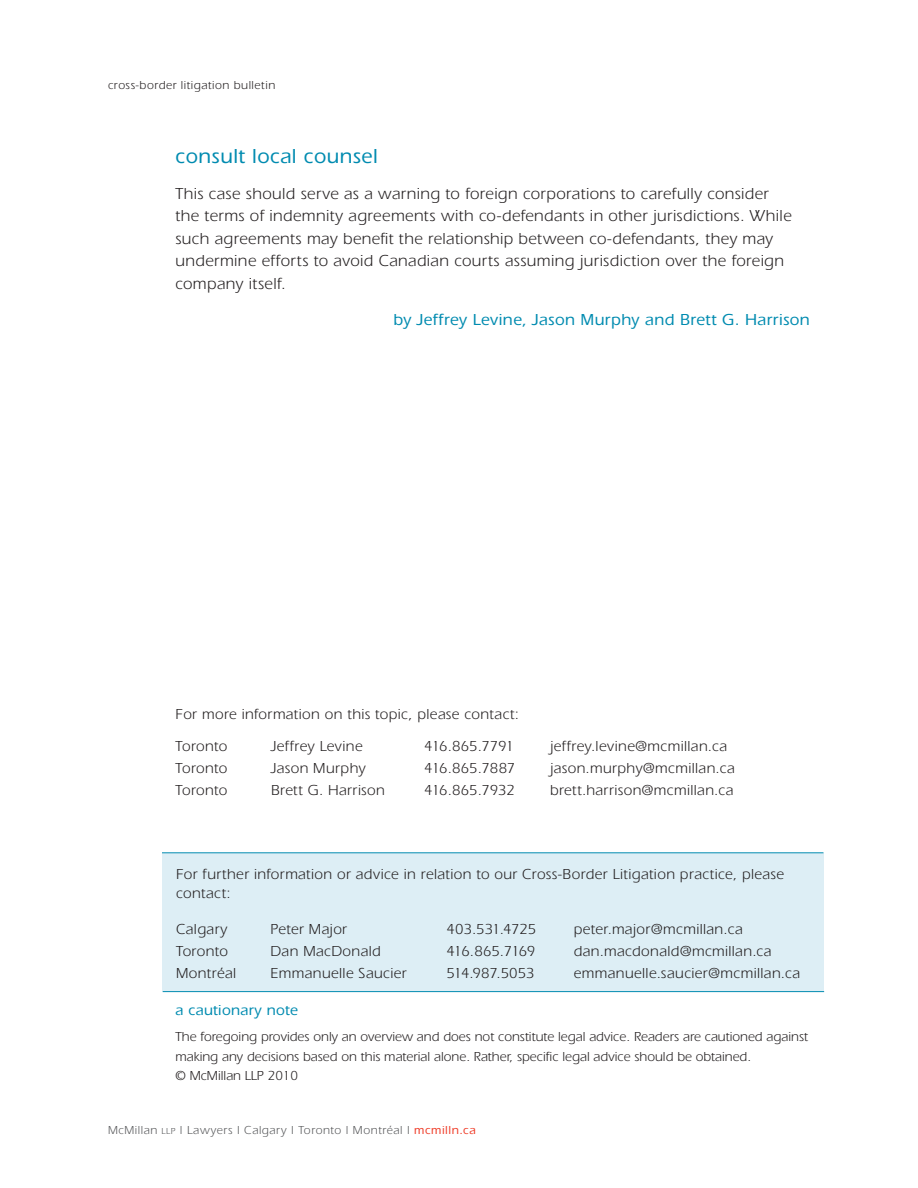
<style>
.page{position:relative;width:918px;height:1188px;background:#fff}
.page>*{position:absolute;margin:0;border:0;box-sizing:border-box;transform-origin:0 0}
.Paragraph_Text_1{font:500 21px "Mc Millan";letter-spacing:.02em;color:#008bb0}
.Paragraph_Text_1-2{font:16.5px/22.5px "Mc Millan";letter-spacing:.02em;color:#231f20}
.Authors{font:500 16.5px "Mc Millan";letter-spacing:.025em;color:#008bb0}
.Contact_Information{font:15px/19.5px "Mc Millan";letter-spacing:.025em;color:#231f20}
.Contact_Information-2{font:15px "Mc Millan";letter-spacing:-.015em;color:#231f20}
.Contact_Information-3{font:15px "Mc Millan";letter-spacing:-.005em;color:#231f20}
.Cautionary_Note_Titl{font:500 15px "Mc Millan";letter-spacing:.02em;color:#008bb0}
.Contact_Information-4{font:15px "Mc Millan";letter-spacing:-.06em;color:#231f20}
.Cautionary_Note_Text{font:13.5px/19.5px "Mc Millan";color:#231f20}
.t1{font:12px "Mc Millan";letter-spacing:.045em;color:#57585a}
.Footer_Text{font:12px "Mc Millan";letter-spacing:.045em;color:#231f20}
.s1{font-size:9px}
.s2{font-weight:500;color:#ef3e2a}
</style>
<div class="page">
<div style="left:162px;top:853px;width:662px;height:137px;background:#ddeef5"></div>
<hr style="left:162px;top:852px;width:662px;height:1px;background:#008bb0">
<hr style="left:163px;top:991px;width:661px;height:1px;background:#008bb0">
<p class="Footer_Text" style="left:108px;top:78px;width:169px">cross-border litigation bulletin</p>
<p class="Paragraph_Text_1" style="left:176px;top:143px;width:204px">consult local counsel</p>
<p class="Paragraph_Text_1-2" style="left:176px;top:182px;width:618px">This case should serve as a warning to foreign corporations to carefully consider the terms of indemnity agreements with co-defendants in other jurisdictions. While such agreements may benefit the relationship between co-defendants, they may undermine efforts to avoid Canadian courts assuming jurisdiction over the foreign company itself.</p>
<p class="Authors" style="left:393px;top:310px;width:418px">by Jeffrey Levine, Jason Murphy and Brett G. Harrison</p>
<p class="Contact_Information" style="left:176px;top:704px;width:345px">For more information on this topic, please contact:</p>
<p class="Contact_Information" style="left:176px;top:736px;width:54px">Toronto</p>
<p class="Contact_Information" style="left:271px;top:736px;width:93px">Jeffrey Levine</p>
<p class="Contact_Information-2" style="left:424px;top:737px;width:92px">416.865.7791</p>
<p class="Contact_Information" style="left:550px;top:736px;width:179px">jeffrey.levine@mcmillan.ca</p>
<p class="Contact_Information" style="left:176px;top:758px;width:54px">Toronto</p>
<p class="Contact_Information" style="left:271px;top:758px;width:96px">Jason Murphy</p>
<p class="Contact_Information-2" style="left:424px;top:759px;width:93px">416.865.7887</p>
<p class="Contact_Information" style="left:550px;top:758px;width:186px">jason.murphy@mcmillan.ca</p>
<p class="Contact_Information" style="left:176px;top:780px;width:54px">Toronto</p>
<p class="Contact_Information" style="left:271px;top:780px;width:116px">Brett G. Harrison</p>
<p class="Contact_Information-2" style="left:424px;top:781px;width:92px">416.865.7932</p>
<p class="Contact_Information" style="left:550px;top:780px;width:185px">brett.harrison@mcmillan.ca</p>
<p class="Contact_Information" style="left:176px;top:864px;width:610px">For further information or advice in relation to our Cross-Border Litigation practice, please contact:</p>
<p class="Contact_Information" style="left:176px;top:919px;width:53px">Calgary</p>
<p class="Contact_Information" style="left:271px;top:919px;width:78px">Peter Major</p>
<p class="Contact_Information-3" style="left:446px;top:921px;width:91px">403.531.4725</p>
<p class="Contact_Information" style="left:574px;top:919px;width:171px">peter.major@mcmillan.ca</p>
<p class="Contact_Information" style="left:176px;top:941px;width:54px">Toronto</p>
<p class="Contact_Information" style="left:271px;top:941px;width:112px">Dan MacDonald</p>
<p class="Contact_Information-4" style="left:446px;top:943px;width:90px">416.865.7169</p>
<p class="Contact_Information" style="left:574px;top:941px;width:199px">dan.macdonald@mcmillan.ca</p>
<p class="Contact_Information" style="left:176px;top:963px;width:62px">Montréal</p>
<p class="Contact_Information" style="left:271px;top:963px;width:138px">Emmanuelle Saucier</p>
<p class="Contact_Information-3" style="left:446px;top:965px;width:90px">514.987.5053</p>
<p class="Contact_Information" style="left:574px;top:963px;width:228px">emmanuelle.saucier@mcmillan.ca</p>
<p class="Cautionary_Note_Titl" style="left:176px;top:1001px;width:124px">a cautionary note</p>
<p class="Cautionary_Note_Text" style="left:176px;top:1027px;width:634px">The foregoing provides only an overview and does not constitute legal advice. Readers are cautioned against making any decisions based on this material alone. Rather, specific legal advice should be obtained.</p>
<p class="Cautionary_Note_Text" style="left:176px;top:1066px;width:124px">© McMillan LLP 2010</p>
<p class="t1" style="left:108px;top:1123px;width:369px">McMillan <span class="s1">LLP</span> | Lawyers | Calgary | Toronto | Montréal | <span class="s2">mcmilln.ca</span></p>
</div>
